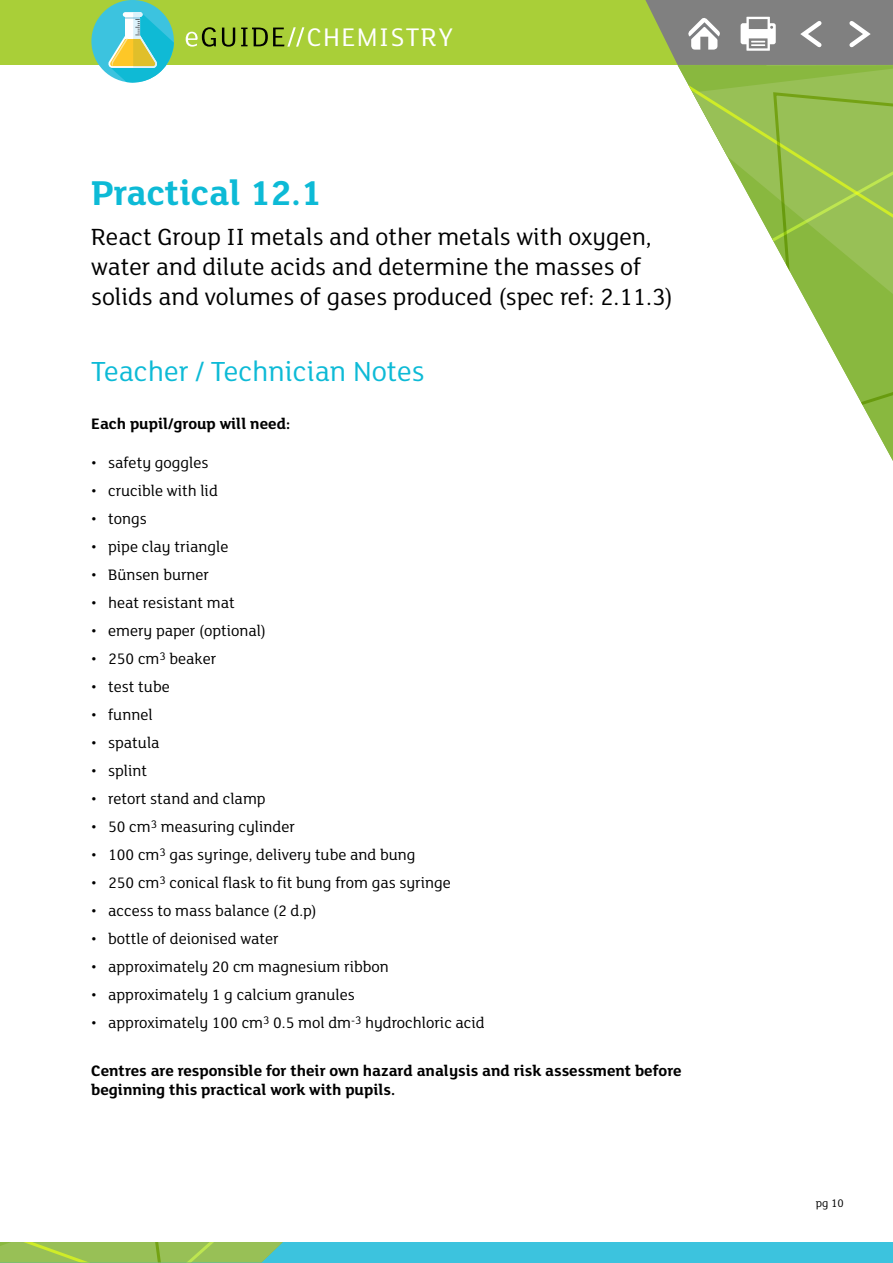
<style>
.page{position:relative;width:893px;height:1263px;background:#fff}
.page>*{position:absolute;margin:0;border:0;box-sizing:border-box;transform-origin:0 0}
.t1{font:700 37.5px "FS Lola";color:#0dbad6}
.t2{font:30px "FS Lola";color:#0dbad6}
.t3{font:27.75px "FS Lola";letter-spacing:.05em;color:#fff}
.t4{font:25.5px/30px "FS Lola";color:#000}
.t5{font:16.5px "FS Lola";color:#000}
.Body{font:700 16.5px/19.5px "FS Lola";color:#000}
.t6{font:12px "FS Lola";color:#000}
</style>
<div class="page">
<div style="left:0;top:0;width:893px;height:65px;background:#a9cf38"></div>
<svg style="left:186px;top:27px;width:30px;height:20px"></svg>
<svg style="left:222px;top:28px;width:13px;height:19px"></svg>
<svg style="left:241px;top:27px;width:63px;height:20px"></svg>
<div style="left:0;top:1242px;width:893px;height:21px;background:#3cc3de"></div>
<svg style="left:645px;top:0;width:248px;height:65px;background:#8f9286"></svg>
<svg style="left:678px;top:65px;width:215px;height:389px"></svg>
<svg style="left:771px;top:91px;width:122px;height:336px"></svg>
<svg style="left:0;top:1242px;width:283px;height:20px;background:#96c158"></svg>
<div style="left:91px;top:0;width:83px;height:82px;background:#3cc3df;border-radius:50%"></div>
<svg style="left:107px;top:12px;width:67px;height:70px"></svg>
<h3 class="t3" style="left:307px;top:19px;width:148px">CHEMISTRY</h3>
<h1 class="t1" style="left:91px;top:167px;width:232px">Practical 12.1</h1>
<h3 class="t4" style="left:91px;top:220px;width:583px">React Group II metals and other metals with oxygen, water and dilute acids and determine the masses of solids and volumes of gases produced (spec ref: 2.11.3)</h3>
<h3 class="t2" style="left:91px;top:351px;width:335px">Teacher / Technician Notes</h3>
<p class="Body" style="left:91px;top:413px;width:200px">Each pupil/group will need:</p>
<p class="t5" style="left:91px;top:452px;width:119px">• safety goggles</p>
<p class="t5" style="left:91px;top:480px;width:128px">• crucible with lid</p>
<p class="t5" style="left:91px;top:508px;width:57px">• tongs</p>
<p class="t5" style="left:91px;top:536px;width:139px">• pipe clay triangle</p>
<p class="t5" style="left:91px;top:564px;width:119px">• Bünsen burner</p>
<p class="t5" style="left:91px;top:592px;width:145px">• heat resistant mat</p>
<p class="t5" style="left:91px;top:620px;width:176px">• emery paper (optional)</p>
<p class="t5" style="left:91px;top:648px;width:127px">• 250 cm<sup>3</sup> beaker</p>
<p class="t5" style="left:91px;top:676px;width:80px">• test tube</p>
<p class="t5" style="left:91px;top:704px;width:63px">• funnel</p>
<p class="t5" style="left:91px;top:732px;width:70px">• spatula</p>
<p class="t5" style="left:91px;top:760px;width:58px">• splint</p>
<p class="t5" style="left:91px;top:788px;width:176px">• retort stand and clamp</p>
<p class="t5" style="left:91px;top:816px;width:205px">• 50 cm<sup>3</sup> measuring cylinder</p>
<p class="t5" style="left:91px;top:844px;width:326px">• 100 cm<sup>3</sup> gas syringe, delivery tube and bung</p>
<p class="t5" style="left:91px;top:872px;width:361px">• 250 cm<sup>3</sup> conical flask to fit bung from gas syringe</p>
<p class="t5" style="left:91px;top:900px;width:227px">• access to mass balance (2 d.p)</p>
<p class="t5" style="left:91px;top:928px;width:189px">• bottle of deionised water</p>
<p class="t5" style="left:91px;top:956px;width:299px">• approximately 20 cm magnesium ribbon</p>
<p class="t5" style="left:91px;top:984px;width:265px">• approximately 1 g calcium granules</p>
<p class="t5" style="left:91px;top:1012px;width:395px">• approximately 100 cm<sup>3</sup> 0.5 mol dm<sup>-3</sup> hydrochloric acid</p>
<p class="Body" style="left:91px;top:1060px;width:592px">Centres are responsible for their own hazard analysis and risk assessment before beginning this practical work with pupils.</p>
<p class="t6" style="left:816px;top:1195px;width:29px">pg 10</p>
</div>
